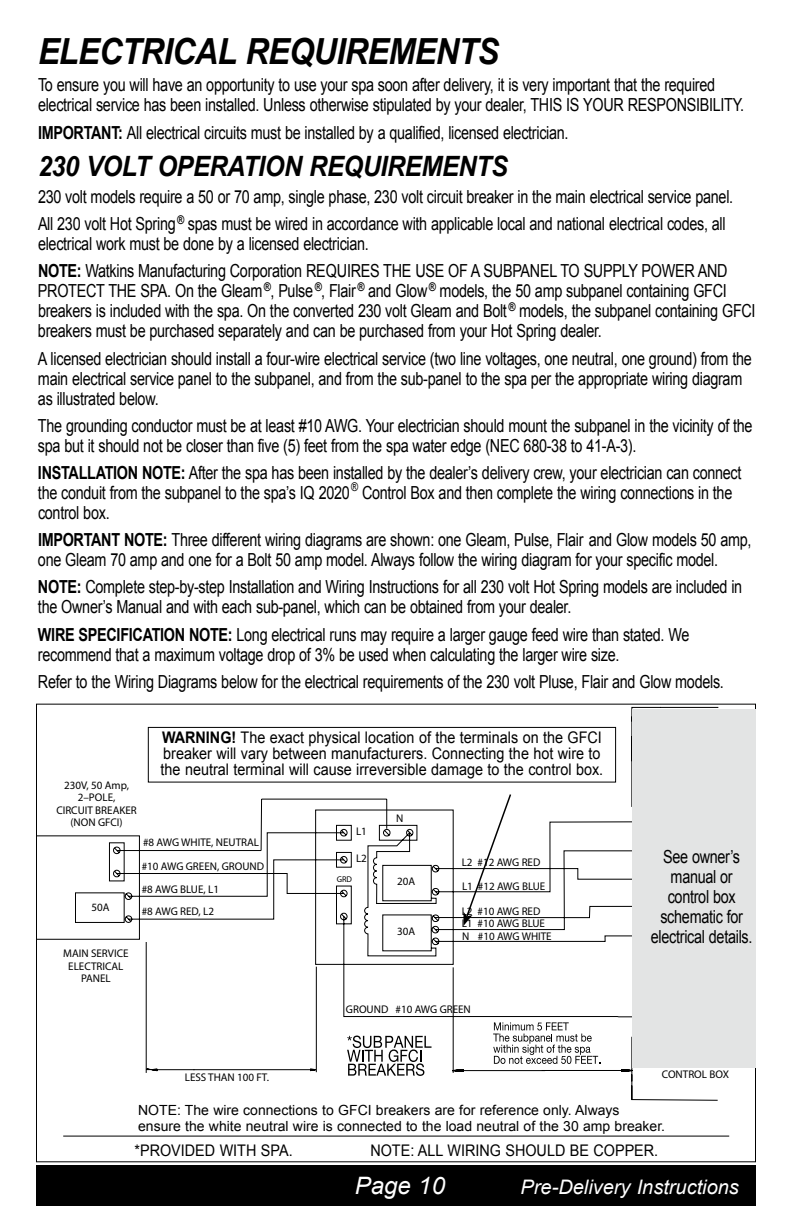
<style>
.page{position:relative;width:792px;height:1224px;background:#fff}
.page>*{position:absolute;margin:0;border:0;box-sizing:border-box;transform-origin:0 0}
.t1{font:italic 700 36px "Arial";letter-spacing:-.02em;color:#000;scale:.9 1}
.t2{font:italic 700 28px "Arial";letter-spacing:-.015em;color:#000;scale:.9 1}
.t3{font:italic 24px "Arial";color:#fff}
.t4{font:italic 20px "Arial";color:#fff}
.t5{font:18px/20px "Arial";letter-spacing:-.02em;color:#000;scale:.8 1}
.t6{font:16px/16px "Arial";color:#000;scale:.9 1}
.t7{font:14px/16px "Arial";color:#000}
.t8{font:11.2px/12.6px "Helvetica";color:#000}
.t9{font:8.4px "Helvetica";color:#000}
.s1{font-weight:700}
.s2{font-size:24px}
</style>
<div class="page">
<div style="left:36px;top:1165px;width:720px;height:41px;background:#000"></div>
<svg style="left:38px;top:707px;width:681px;height:394px"></svg>
<svg style="left:146px;top:806px;width:604px;height:266px"></svg>
<svg style="left:493px;top:1022px;width:107px;height:42px"></svg>
<svg style="left:347px;top:1036px;width:85px;height:40px"></svg>
<hr style="left:261px;top:799px;width:1px;height:52px;background:#000">
<hr style="left:262px;top:799px;width:125px;height:1px;background:#000">
<hr style="left:386px;top:799px;width:1px;height:30px;background:#000">
<hr style="left:117px;top:850px;width:144px;height:1px;background:#000">
<hr style="left:63px;top:1136px;width:666px;height:1px;background:#000">
<div style="left:632px;top:709px;width:124px;height:358px;background:#e3e4e4"></div>
<h1 class="t1" style="left:38px;top:28px;width:514px">ELECTRICAL REQUIREMENTS</h1>
<p class="t5" style="left:38px;top:75px;width:884px">To ensure you will have an opportunity to use your spa soon after delivery, it is very important that the required electrical service has been installed. Unless otherwise stipulated by your dealer, THIS IS YOUR RESPONSIBILITY.</p>
<p class="t5" style="left:38px;top:122px;width:665px"><span class="s1">IMPORTANT:</span> All electrical circuits must be installed by a qualified, licensed electrician.</p>
<h2 class="t2" style="left:38px;top:147px;width:524px">230 VOLT OPERATION REQUIREMENTS</h2>
<p class="t5" style="left:38px;top:183px;width:871px;line-height:27.2px">230 volt models require a 50 or 70 amp, single phase, 230 volt circuit breaker in the main electrical service panel.<br>All 230 volt Hot Spring<sup>®</sup> spas must be wired in accordance with applicable local and national electrical codes, all</p>
<p class="t5" style="left:38px;top:230px;width:864px;line-height:27.2px">electrical work must be done by a licensed electrician.<br><span class="s1">NOTE:</span> Watkins Manufacturing Corporation REQUIRES THE USE OF A SUBPANEL TO SUPPLY POWER AND</p>
<p class="t5" style="left:38px;top:281px;width:899px">PROTECT THE SPA. On the Gleam<sup>®</sup>, Pulse<sup>®</sup>, Flair<sup>®</sup> and Glow<sup>®</sup> models, the 50 amp subpanel containing GFCI breakers is included with the spa. On the converted 230 volt Gleam and Bolt<sup>®</sup> models, the subpanel containing GFCI breakers must be purchased separately and can be purchased from your Hot Spring dealer.</p>
<p class="t5" style="left:38px;top:348px;width:894px">A licensed electrician should install a four-wire electrical service (two line voltages, one neutral, one ground) from the main electrical service panel to the subpanel, and from the sub-panel to the spa per the appropriate wiring diagram as illustrated below.</p>
<p class="t5" style="left:38px;top:416px;width:895px">The grounding conductor must be at least #10 AWG. Your electrician should mount the subpanel in the vicinity of the spa but it should not be closer than five (5) feet from the spa water edge (NEC 680-38 to 41-A-3).</p>
<p class="t5" style="left:38px;top:463px;width:881px"><span class="s1">INSTALLATION NOTE:</span> After the spa has been installed by the dealer’s delivery crew, your electrician can connect the conduit from the subpanel to the spa’s IQ 2020<sup>®</sup> Control Box and then complete the wiring connections in the control box.</p>
<p class="t5" style="left:38px;top:530px;width:893px"><span class="s1">IMPORTANT NOTE:</span> Three different wiring diagrams are shown: one Gleam, Pulse, Flair and Glow models 50 amp, one Gleam 70 amp and one for a Bolt 50 amp model. Always follow the wiring diagram for your specific model.</p>
<p class="t5" style="left:38px;top:577px;width:882px"><span class="s1">NOTE:</span> Complete step-by-step Installation and Wiring Instructions for all 230 volt Hot Spring models are included in the Owner’s Manual and with each sub-panel, which can be obtained from your dealer.</p>
<p class="t5" style="left:38px;top:624px;width:816px"><span class="s1">WIRE SPECIFICATION NOTE:</span> Long electrical runs may require a larger gauge feed wire than stated. We recommend that a maximum voltage drop of 3% be used when calculating the larger wire size.</p>
<p class="t5" style="left:38px;top:672px;width:859px">Refer to the Wiring Diagrams below for the electrical requirements of the 230 volt Pluse, Flair and Glow models.</p>
<p class="t8" style="left:56px;top:778px;width:82px;text-align:center">230V, 50 Amp,<br>2–POLE,<br>CIRCUIT BREAKER (NON GFCI)</p>
<p class="t6" style="left:161px;top:730px;width:493px"><span class="s1">WARNING!</span> The exact physical location of the terminals on the GFCI breaker will vary between manufacturers. Connecting the hot wire to the neutral terminal will cause irreversible damage to the control box.</p>
<p class="t8" style="left:356px;top:825px;width:12px">L1</p>
<p class="t8" style="left:396px;top:812px;width:9px">N</p>
<p class="t8" style="left:92px;top:900px;width:20px">50A</p>
<p class="t8" style="left:63px;top:947px;width:67px;text-align:center">MAIN SERVICE<br>ELECTRICAL<br>PANEL</p>
<p class="t8" style="left:142px;top:831px;width:124px;line-height:23px">#8 AWG WHITE, NEUTRAL #10 AWG GREEN, GROUND #8 AWG BLUE, L1<br>#8 AWG RED, L2</p>
<p class="t8" style="left:185px;top:1071px;width:86px">LESS THAN 100 FT.</p>
<p class="t8" style="left:356px;top:852px;width:12px">L2</p>
<p class="t9" style="left:337px;top:874px;width:17px">GRD</p>
<p class="t8" style="left:397px;top:875px;width:20px">20A</p>
<p class="t8" style="left:397px;top:925px;width:20px">30A</p>
<p class="t8" style="left:462px;top:856px;width:80px">L2 #12 AWG RED</p>
<p class="t8" style="left:462px;top:880px;width:85px">L1 #12 AWG BLUE</p>
<p class="t8" style="left:462px;top:899px;width:92px;line-height:24.6px">L2 #10 AWG RED<br>N #10 AWG WHITE</p>
<p class="t8" style="left:462px;top:917px;width:85px">L1 #10 AWG BLUE</p>
<p class="t8" style="left:346px;top:1003px;width:126px">GROUND #10 AWG GREEN</p>
<p class="t5" style="left:651px;top:847px;width:129px;text-align:center">See owner’s manual or control box schematic for electrical details.</p>
<p class="t8" style="left:662px;top:1068px;width:69px">CONTROL BOX</p>
<p class="t7" style="left:138px;top:1102px;width:529px">NOTE: The wire connections to GFCI breakers are for reference only. Always ensure the white neutral wire is connected to the load neutral of the 30 amp breaker.</p>
<p class="t6" style="left:135px;top:1142px;width:177px">*PROVIDED WITH SPA.</p>
<p class="t6" style="left:370px;top:1142px;width:321px">NOTE: ALL WIRING SHOULD BE COPPER.</p>
<h3 class="t3" style="left:355px;top:1170px;width:92px">Page 10</h3>
<p class="t4" style="left:521px;top:1174px;width:220px">Pre-Delivery Instructions<span class="s2">x</span></p>
</div>
